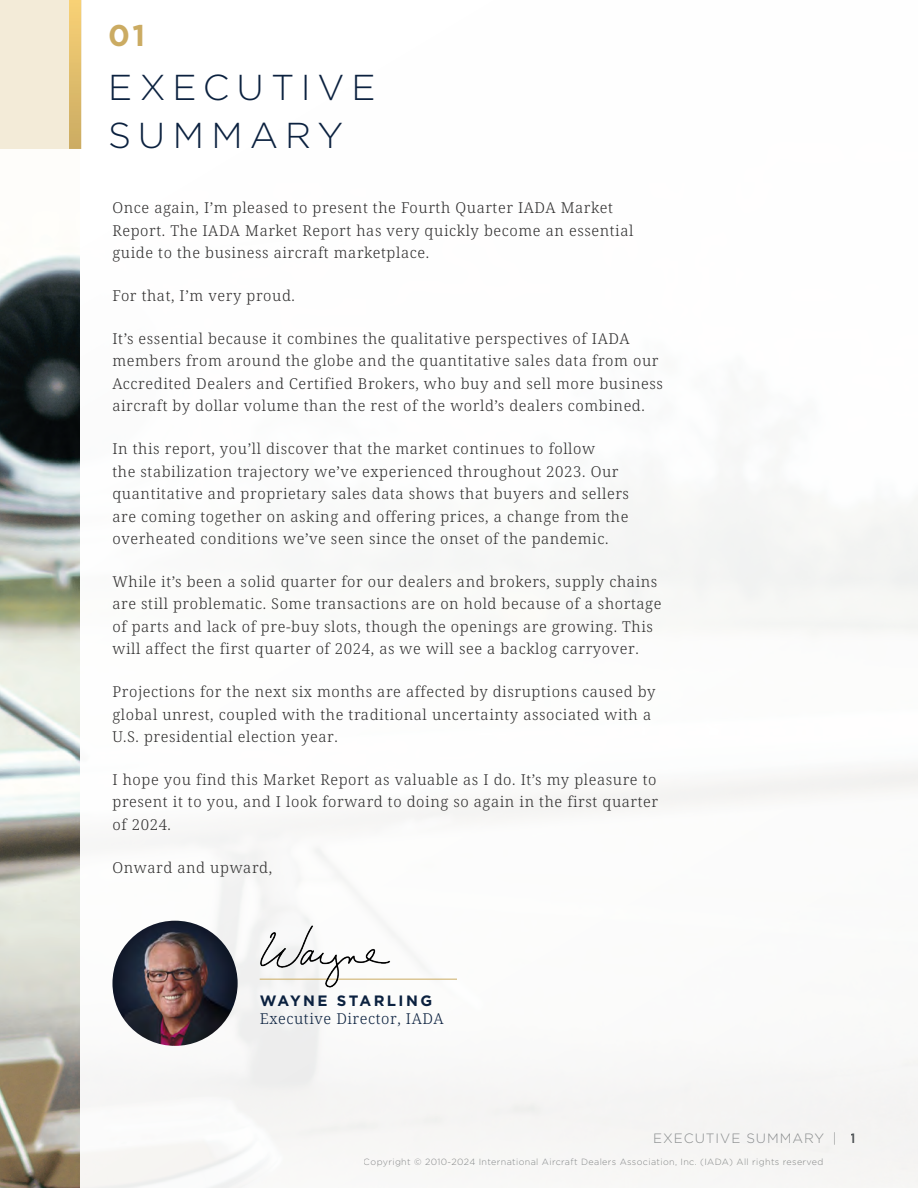
<style>
.page{position:relative;width:918px;height:1188px;background:#fff}
.page>*{position:absolute;margin:0;border:0;box-sizing:border-box;transform-origin:0 0}
.main_title{font:300 36px/48px "Gotham";letter-spacing:.195em;color:#0b213f}
.Section_Number{font:700 30px "Gotham";color:#cbab62}
.body{font:300 15px/22.5px "Noto Serif";letter-spacing:.04em;color:#302f2f}
.body-2{font:300 15px "Noto Serif";letter-spacing:.04em;color:#0b213f}
.body-3{font:700 15px "Gotham";letter-spacing:.16em;color:#0b213f}
.t1{font:300 13.5px "Gotham";letter-spacing:.07em;color:#898c8d}
.t2{font:500 13.5px "Gotham";color:#52575a}
.t3{font:300 9px "Gotham";letter-spacing:.04em;color:#898c8d}
</style>
<div class="page">
<img style="left:0;top:255px;width:80px;height:933px">
<hr style="left:260px;top:979px;width:197px;height:1px;background:#cbab62">
<img style="left:112px;top:921px;width:126px;height:125px;border-radius:63px">
<img style="left:255px;top:920px;width:144px;height:74px">
<div style="left:0;top:0;width:81px;height:149px;background:#f3ebd8"></div>
<svg style="left:69px;top:0;width:12px;height:149px;background:#e1be6c"></svg>
<p class="Section_Number" style="left:108px;top:15px;width:39px">01</p>
<h1 class="main_title" style="left:108px;top:62px;width:269px">EXECUTIVE<br>SUMMARY</h1>
<p class="body" style="left:112px;top:197px;width:522px">Once again, I’m pleased to present the Fourth Quarter IADA Market<br>Report. The IADA Market Report has very quickly become an essential guide to the business aircraft marketplace.</p>
<p class="body" style="left:112px;top:285px;width:184px">For that, I’m very proud.</p>
<p class="body" style="left:112px;top:328px;width:552px">It’s essential because it combines the qualitative perspectives of IADA members from around the globe and the quantitative sales data from our Accredited Dealers and Certified Brokers, who buy and sell more business aircraft by dollar volume than the rest of the world’s dealers combined.</p>
<p class="body" style="left:112px;top:438px;width:518px">In this report, you’ll discover that the market continues to follow<br>the stabilization trajectory we’ve experienced throughout 2023. Our quantitative and proprietary sales data shows that buyers and sellers are coming together on asking and offering prices, a change from the overheated conditions we’ve seen since the onset of the pandemic.</p>
<p class="body" style="left:112px;top:571px;width:550px">While it’s been a solid quarter for our dealers and brokers, supply chains are still problematic. Some transactions are on hold because of a shortage of parts and lack of pre-buy slots, though the openings are growing. This will affect the first quarter of 2024, as we will see a backlog carryover.</p>
<p class="body" style="left:112px;top:681px;width:544px">Projections for the next six months are affected by disruptions caused by global unrest, coupled with the traditional uncertainty associated with a<br>U.S. presidential election year.</p>
<p class="body" style="left:112px;top:769px;width:547px;text-align:justify">I hope you find this Market Report as valuable as I do. It’s my pleasure to present it to you, and I look forward to doing so again in the first quarter of 2024.</p>
<p class="body" style="left:112px;top:856px;width:161px">Onward and upward,</p>
<p class="body-3" style="left:260px;top:991px;width:174px">WAYNE STARLING</p>
<p class="body-2" style="left:260px;top:1009px;width:185px">Executive Director, IADA</p>
<p class="t1" style="left:653px;top:1129px;width:185px">EXECUTIVE SUMMARY |</p>
<p class="t3" style="left:364px;top:1156px;width:461px">Copyright © 2010-2024 International Aircraft Dealers Association, Inc. (IADA) All rights reserved</p>
<p class="t2" style="left:851px;top:1129px;width:7px">1</p>
</div>
